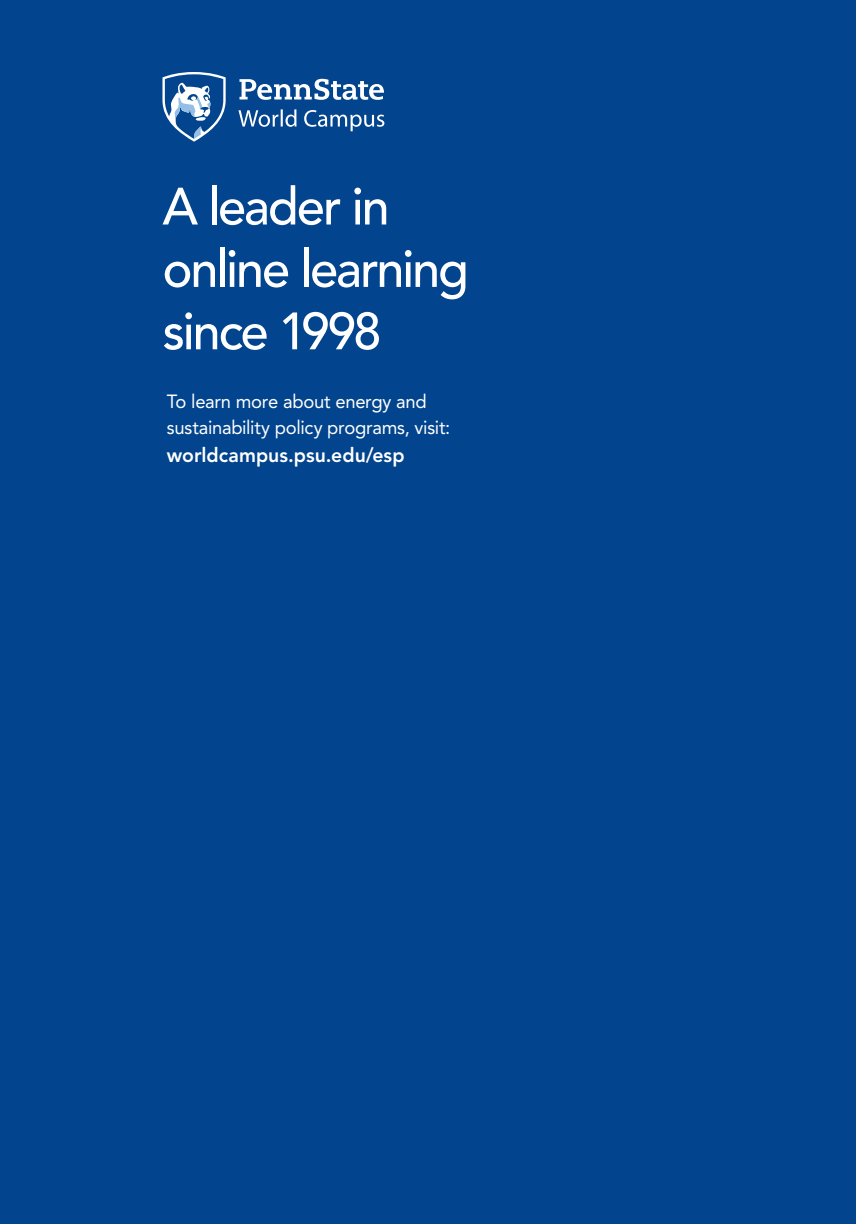
<style>
.page{position:relative;width:856px;height:1224px;background:#fff}
.page>*{position:absolute;margin:0;border:0;box-sizing:border-box;transform-origin:0 0}
.t1{font:500 52px/62.4px "Avenir LT Std";letter-spacing:-.045em;color:#fff}
.t2{font:800 20px "Avenir LT Std";color:#fff}
.t3{font:19px/26px "Avenir LT Std";letter-spacing:-.015em;color:#fff}
</style>
<div class="page">
<div style="left:0;top:0;width:855px;height:1224px;background:#02448d"></div>
<svg style="left:162px;top:72px;width:64px;height:70px"></svg>
<svg style="left:238px;top:79px;width:146px;height:52px"></svg>
<h1 class="t1" style="left:162px;top:177px;width:308px">A leader in online learning since 1998</h1>
<p class="t3" style="left:167px;top:388px;width:285px">To learn more about energy and sustainability policy programs, visit:</p>
<p class="t2" style="left:167px;top:443px;width:239px">worldcampus.psu.edu/esp</p>
</div>
